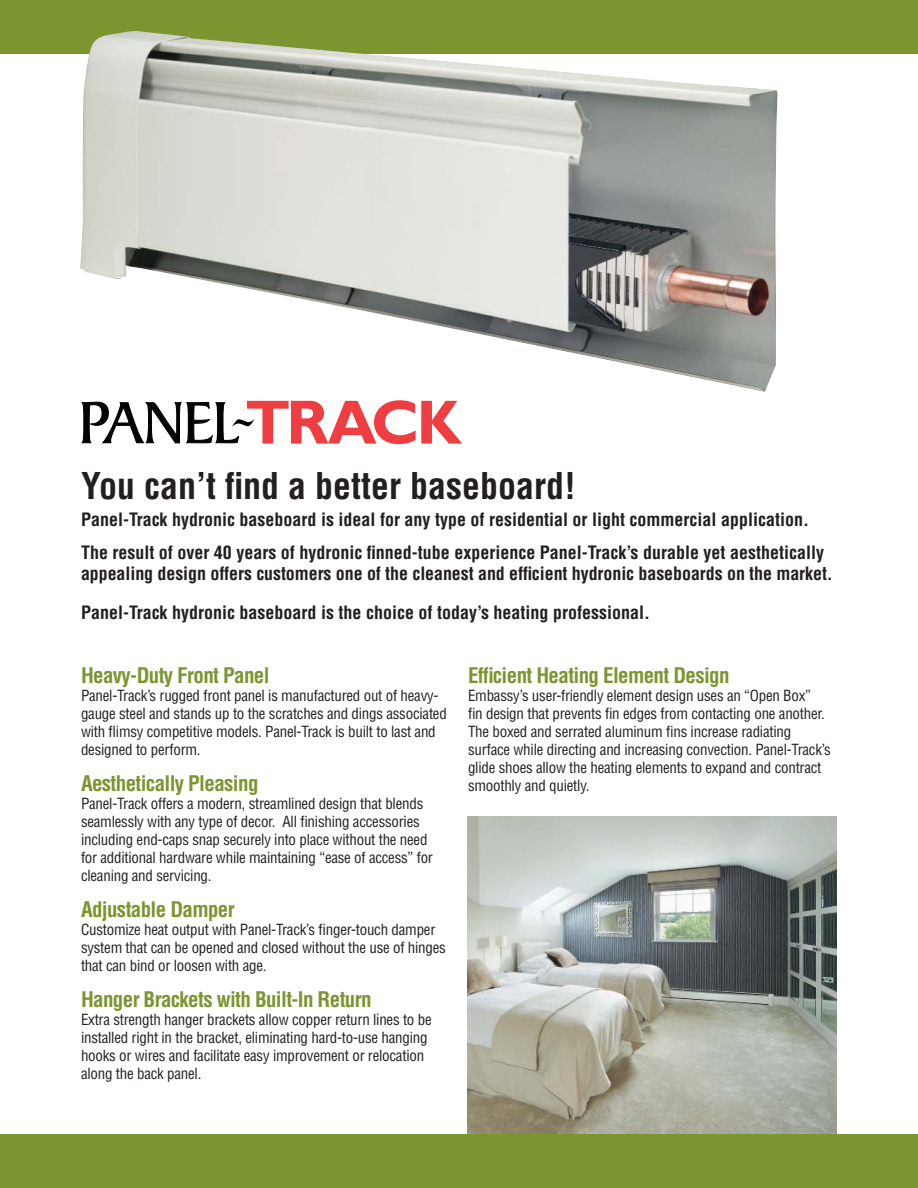
<style>
.page{position:relative;width:918px;height:1188px;background:#fff}
.page>*{position:absolute;margin:0;border:0;box-sizing:border-box;transform-origin:0 0}
.t1{font:700 condensed 36px "Helvetica";color:#231f20}
.t2{font:700 condensed 21px "Helvetica";letter-spacing:-.03em;color:#7c9530}
.t3{font:700 condensed 18px/33px "Helvetica";color:#231f20}
.t4{font:condensed 15px/18px "Helvetica";letter-spacing:-.015em;color:#231f20}
</style>
<div class="page">
<div style="left:0;top:0;width:918px;height:54px;background:#7c9530"></div>
<img style="left:80px;top:31px;width:698px;height:361px">
<svg style="left:81px;top:400px;width:381px;height:44px"></svg>
<img style="left:467px;top:816px;width:370px;height:318px">
<div style="left:0;top:1134px;width:918px;height:54px;background:#7c9530"></div>
<h1 class="t1" style="left:81px;top:472px;width:497px">You can’t find a better baseboard!</h1>
<p class="t3" style="left:81px;top:504px;width:745px">Panel-Track hydronic baseboard is ideal for any type of residential or light commercial application.<br>The result of over 40 years of hydronic finned-tube experience Panel-Track’s durable yet aesthetically</p>
<p class="t3" style="left:81px;top:555px;width:753px;line-height:39px">appealing design offers customers one of the cleanest and efficient hydronic baseboards on the market.<br>Panel-Track hydronic baseboard is the choice of today’s heating professional.</p>
<h2 class="t2" style="left:81px;top:667px;width:190px">Heavy-Duty Front Panel</h2>
<p class="t4" style="left:81px;top:687px;width:367px">Panel-Track’s rugged front panel is manufactured out of heavy&shy;gauge steel and stands up to the scratches and dings associated with flimsy competitive models. Panel-Track is built to last and designed to perform.</p>
<h2 class="t2" style="left:81px;top:775px;width:179px">Aesthetically Pleasing</h2>
<p class="t4" style="left:81px;top:795px;width:353px">Panel-Track offers a modern, streamlined design that blends seamlessly with any type of decor. All finishing accessories including end-caps snap securely into place without the need for additional hardware while maintaining “ease of access” for cleaning and servicing.</p>
<h2 class="t2" style="left:81px;top:901px;width:155px">Adjustable Damper</h2>
<p class="t4" style="left:81px;top:921px;width:366px">Customize heat output with Panel-Track’s finger-touch damper system that can be opened and closed without the use of hinges that can bind or loosen with age.</p>
<h2 class="t2" style="left:81px;top:991px;width:292px">Hanger Brackets with Built-In Return</h2>
<p class="t4" style="left:81px;top:1011px;width:352px">Extra strength hanger brackets allow copper return lines to be installed right in the bracket, eliminating hard-to-use hanging hooks or wires and facilitate easy improvement or relocation along the back panel.</p>
<h2 class="t2" style="left:468px;top:667px;width:263px">Efficient Heating Element Design</h2>
<p class="t4" style="left:468px;top:687px;width:364px">Embassy’s user-friendly element design uses an “Open Box”<br>fin design that prevents fin edges from contacting one another.<br>The boxed and serrated aluminum fins increase radiating surface while directing and increasing convection. Panel-Track’s glide shoes allow the heating elements to expand and contract smoothly and quietly.</p>
</div>
